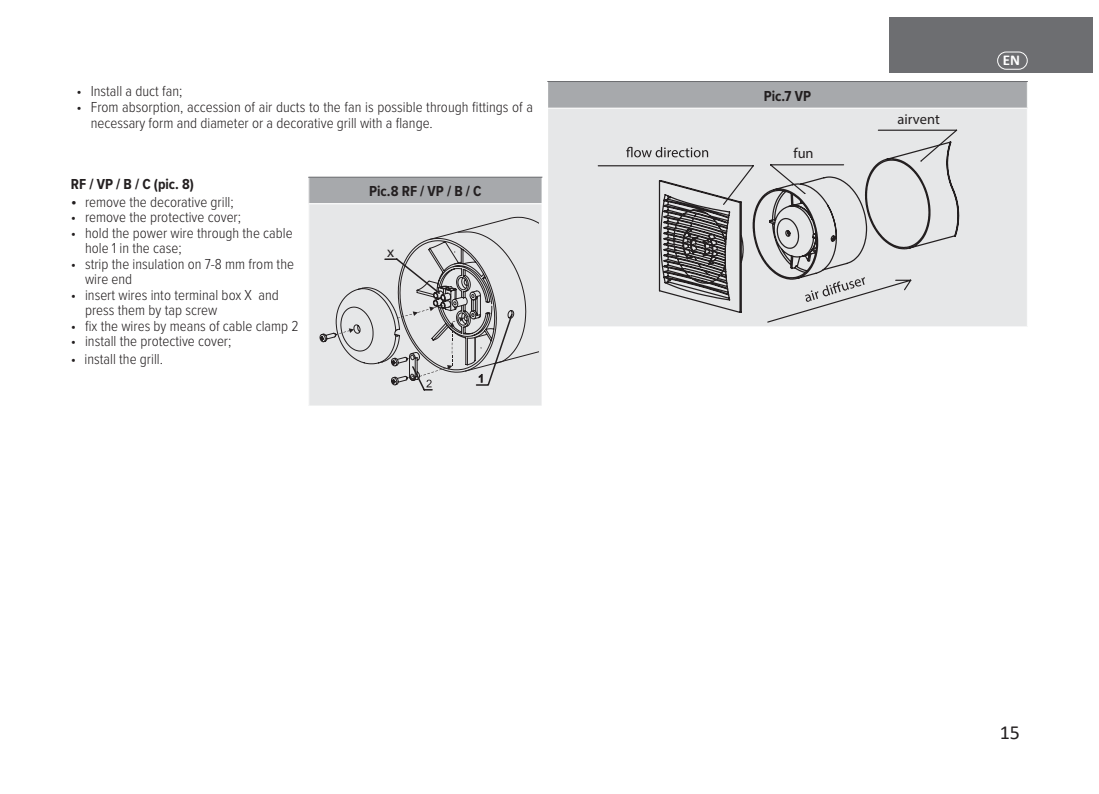
<style>
.page{position:relative;width:1099px;height:794px;background:#fff}
.page>*{position:absolute;margin:0;border:0;box-sizing:border-box;transform-origin:0 0}
.t1{font:20px "Calibri";color:#231f20}
.t2{font:300 15px/15.5px "Proxima Nova Cond";color:#231f20}
.t3{font:700 15px "Proxima Nova Cond";color:#231f20}
.t4{font:700 15px "Calibri";color:#fff}
.t5{font:15px "Myriad Pro";color:#231f20}
.t6{font:14.5px "Myriad Pro";color:#231f20}
.s1{font-size:17.5px}
</style>
<div class="page">
<div style="left:889px;top:17px;width:203px;height:56px;background:#6d6e71"></div>
<div style="left:997px;top:52px;width:30px;height:18px;border:1px solid #fff;border-radius:9px"></div>
<div style="left:547px;top:81px;width:480px;height:27px;background:#a7a9ac"></div>
<div style="left:547px;top:108px;width:480px;height:219px;background:#e6e7e8"></div>
<svg style="left:547px;top:82px;width:1px;height:26px"></svg>
<svg style="left:1026px;top:83px;width:1px;height:25px"></svg>
<hr style="left:547px;top:108px;width:1px;height:218px;background:#fff">
<hr style="left:1026px;top:108px;width:1px;height:218px;background:#fff">
<hr style="left:547px;top:81px;width:480px;height:1px;background:#6d6e71">
<hr style="left:547px;top:108px;width:480px;height:1px;background:#fff">
<hr style="left:547px;top:326px;width:480px;height:1px;background:#fff">
<div style="left:309px;top:177px;width:233px;height:27px;background:#a7a9ac"></div>
<div style="left:309px;top:204px;width:233px;height:202px;background:#e6e7e8"></div>
<svg style="left:308px;top:178px;width:1px;height:25px"></svg>
<svg style="left:541px;top:178px;width:1px;height:25px"></svg>
<hr style="left:541px;top:204px;width:1px;height:202px;background:#fff">
<hr style="left:308px;top:177px;width:234px;height:1px;background:#6d6e71">
<hr style="left:308px;top:203px;width:234px;height:1px;background:#fff">
<svg style="left:319px;top:217px;width:220px;height:169px"></svg>
<svg style="left:767px;top:129px;width:191px;height:194px"></svg>
<svg style="left:597px;top:140px;width:362px;height:174px"></svg>
<p class="t2" style="left:77px;top:84px;width:107px">• Install a duct fan;</p>
<p class="t2" style="left:91px;top:99px;width:444px;line-height:16.2px;text-indent:-14px">• From absorption, accession of air ducts to the fan is possible through fittings of a necessary form and diameter or a decorative grill with a flange.</p>
<p class="t3" style="left:71px;top:177px;width:124px">RF / VP / B / C (pic. 8)</p>
<p class="t2" style="left:71px;top:195px;width:164px"><span class="s1">•</span> remove the decorative grill;</p>
<p class="t2" style="left:71px;top:210px;width:172px">• remove the protective cover;</p>
<p class="t2" style="left:85px;top:226px;width:209px;text-indent:-14px">• hold the power wire through the cable hole 1 in the case;</p>
<p class="t2" style="left:85px;top:257px;width:210px;text-indent:-14px">• strip the insulation on 7-8 mm from the wire end</p>
<p class="t2" style="left:85px;top:288px;width:195px;text-indent:-14px">• insert wires into terminal box X and press them by tap screw</p>
<p class="t2" style="left:71px;top:319px;width:229px">• fix the wires by means of cable clamp 2</p>
<p class="t2" style="left:71px;top:334px;width:162px">• install the protective cover;</p>
<p class="t2" style="left:71px;top:352px;width:94px">• install the grill.</p>
<p class="t3" style="left:369px;top:185px;width:114px">Pic.8 RF / VP / B / C</p>
<p class="t5" style="left:387px;top:243px;width:9px">x</p>
<p class="t3" style="left:764px;top:89px;width:49px">Pic.7 VP</p>
<p class="t6" style="left:793px;top:144px;width:22px">fun</p>
<p class="t6" style="left:897px;top:111px;width:44px">airvent</p>
<p class="t4" style="left:1002px;top:54px;width:19px">EN</p>
<h1 class="t1" style="left:999px;top:721px;width:22px">15</h1>
</div>
